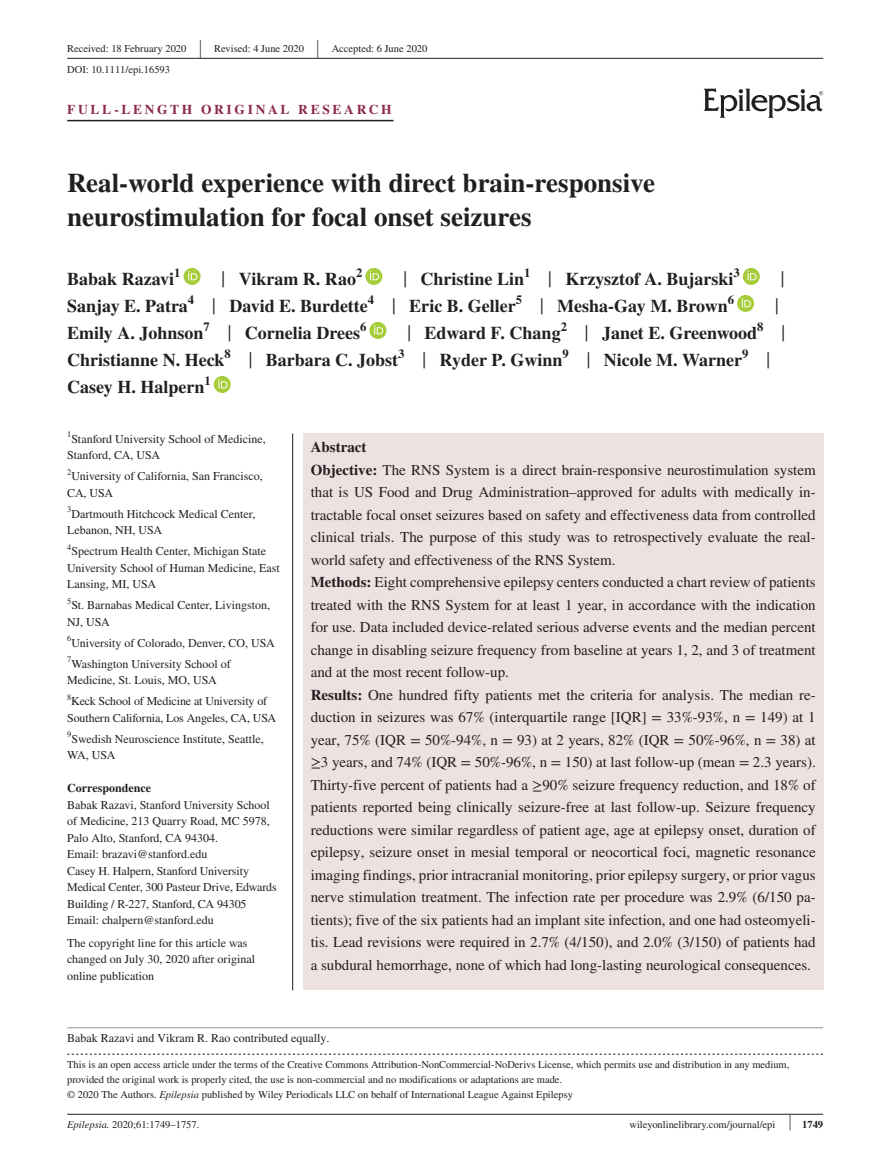
<style>
.page{position:relative;width:893px;height:1174px;background:#fff}
.page>*{position:absolute;margin:0;border:0;box-sizing:border-box;transform-origin:0 0}
.t1{font:700 27px/34.5px "STIX";color:#231f20}
.t2{font:26.55px "STIX";color:#231f20;scale:.4 1}
.t3{font:23.4px "STIX";color:#231f20;scale:.77 1}
.t4{font:700 18px/27px "STIX";color:#231f20}
.t5{font:15px/22.5px "STIX";color:#231f20}
.t6{font:700 13.5px "STIX";letter-spacing:.2em;color:#8c284e}
.t7{font:12px/16.5px "STIX";color:#231f20}
.t8{font:700 12px "STIX";color:#231f20}
.t9{font:10.5px/15px "STIX";color:#231f20}
.t10{font:8.4px "STIX";color:#231f20}
.s1{font-weight:400;font-size:23.4px}
.s2{font-weight:700}
.s3{font-style:italic}
.s4{font-size:23.1px}
</style>
<div class="page">
<hr style="left:67px;top:1113px;width:756px;height:1px;background:#231f20">
<svg style="left:704px;top:88px;width:119px;height:30px"></svg>
<hr style="left:67px;top:58px;width:756px;height:1px;background:#231f20">
<hr style="left:67px;top:120px;width:326px;height:1px;background:#231f20">
<svg style="left:184px;top:268px;width:17px;height:17px"></svg>
<svg style="left:188px;top:271px;width:9px;height:9px"></svg>
<svg style="left:365px;top:268px;width:17px;height:17px"></svg>
<svg style="left:370px;top:271px;width:9px;height:9px"></svg>
<div style="left:743px;top:268px;width:17px;height:17px;background:#a5cd39;border-radius:50%"></div>
<svg style="left:747px;top:271px;width:10px;height:9px"></svg>
<svg style="left:737px;top:295px;width:17px;height:17px"></svg>
<svg style="left:742px;top:298px;width:9px;height:9px"></svg>
<svg style="left:369px;top:322px;width:17px;height:17px"></svg>
<svg style="left:374px;top:325px;width:9px;height:9px"></svg>
<div style="left:214px;top:376px;width:17px;height:17px;background:#a5cd39;border-radius:50%"></div>
<svg style="left:218px;top:379px;width:10px;height:9px"></svg>
<hr style="left:67px;top:1027px;width:756px;height:1px;background:#939598">
<div style="left:303px;top:433px;width:520px;height:557px;background:#eee1e1"></div>
<hr style="left:292px;top:433px;width:1px;height:557px;background:#231f20">
<svg style="left:67px;top:1053px;width:756px;height:1px"></svg>
<p class="t9" style="left:67px;top:41px;width:121px">Received: 18 February 2020</p>
<h2 class="t2" style="left:199px;top:31px;width:7px">|</h2>
<p class="t9" style="left:214px;top:41px;width:91px">Revised: 4 June 2020</p>
<h2 class="t2" style="left:317px;top:31px;width:7px">|</h2>
<p class="t9" style="left:332px;top:41px;width:97px">Accepted: 6 June 2020</p>
<p class="t9" style="left:67px;top:63px;width:104px">DOI: 10.1111/epi.16593</p>
<p class="t6" style="left:67px;top:101px;width:326px">FULL-LENGTH ORIGINAL RESEARCH</p>
<h1 class="t1" style="left:67px;top:165px;width:589px">Real-world experience with direct brain-responsive neurostimulation for focal onset seizures</h1>
<p class="t4" style="left:67px;top:265px;width:115px">Babak Razavi<sup>1</sup></p>
<p class="t4" style="left:222px;top:265px;width:142px"><span class="s1">|</span> Vikram R. Rao<sup>2</sup></p>
<p class="t4" style="left:403px;top:265px;width:338px"><span class="s1">|</span> Christine Lin<sup>1</sup> <span class="s1">|</span> Krzysztof A. Bujarski<sup>3</sup></p>
<h3 class="t3" style="left:781px;top:263px;width:6px">|</h3>
<p class="t4" style="left:67px;top:292px;width:668px">Sanjay E. Patra<sup>4</sup> <span class="s1">|</span> David E. Burdette<sup>4</sup> <span class="s1">|</span> Eric B. Geller<sup>5</sup> <span class="s1">|</span> Mesha-Gay M. Brown<sup>6</sup></p>
<h3 class="t3" style="left:775px;top:290px;width:6px">|</h3>
<p class="t4" style="left:67px;top:319px;width:301px">Emily A. Johnson<sup>7</sup> <span class="s1">|</span> Cornelia Drees<sup>6</sup></p>
<p class="t4" style="left:67px;top:319px;width:719px;text-indent:340px"><span class="s1">|</span> Edward F. Chang<sup>2</sup> <span class="s1">|</span> Janet E. Greenwood<sup>8</sup> <span class="s1">|<br></span>Christianne N. Heck<sup>8</sup> <span class="s1">|</span> Barbara C. Jobst<sup>3</sup> <span class="s1">|</span> Ryder P. Gwinn<sup>9</sup> <span class="s1">|</span> Nicole M. Warner<sup>9</sup> <span class="s1">|<br></span>Casey H. Halpern<sup>1</sup></p>
<p class="t10" style="left:67px;top:428px;width:6px">1</p>
<p class="t7" style="left:67px;top:431px;width:200px;text-indent:4px">Stanford University School of Medicine,<br>Stanford, CA, USA</p>
<p class="t10" style="left:67px;top:466px;width:6px">2</p>
<p class="t7" style="left:67px;top:468px;width:197px;text-indent:4px">University of California, San Francisco,<br>CA, USA</p>
<p class="t10" style="left:67px;top:503px;width:6px">3</p>
<p class="t7" style="left:67px;top:506px;width:190px;text-indent:4px">Dartmouth Hitchcock Medical Center,<br>Lebanon, NH, USA</p>
<p class="t10" style="left:67px;top:541px;width:6px">4</p>
<p class="t7" style="left:67px;top:543px;width:214px;text-indent:4px">Spectrum Health Center, Michigan State<br>University School of Human Medicine, East<br>Lansing, MI, USA</p>
<p class="t10" style="left:67px;top:595px;width:6px">5</p>
<p class="t7" style="left:67px;top:597px;width:204px;text-indent:4px">St. Barnabas Medical Center, Livingston,<br>NJ, USA</p>
<p class="t10" style="left:67px;top:632px;width:6px">6</p>
<p class="t7" style="left:71px;top:635px;width:205px">University of Colorado, Denver, CO, USA</p>
<p class="t10" style="left:67px;top:653px;width:6px">7</p>
<p class="t7" style="left:67px;top:656px;width:165px;text-indent:4px">Washington University School of<br>Medicine, St. Louis, MO, USA</p>
<p class="t10" style="left:67px;top:691px;width:6px">8</p>
<p class="t7" style="left:67px;top:693px;width:211px;text-align:center">Keck School of Medicine at University of<br>Southern California, Los Angeles, CA, USA</p>
<p class="t10" style="left:67px;top:728px;width:6px">9</p>
<p class="t7" style="left:67px;top:731px;width:198px;text-indent:4px">Swedish Neuroscience Institute, Seattle,<br>WA, USA</p>
<p class="t8" style="left:67px;top:781px;width:85px">Correspondence</p>
<p class="t7" style="left:67px;top:797px;width:211px">Babak Razavi, Stanford University School of Medicine, 213 Quarry Road, MC 5978, Palo Alto, Stanford, CA 94304.<br>Email: brazavi@stanford.edu<br>Casey H. Halpern, Stanford University Medical Center, 300 Pasteur Drive, Edwards Building / R-227, Stanford, CA 94305<br>Email: chalpern@stanford.edu</p>
<p class="t7" style="left:67px;top:935px;width:189px">The copyright line for this article was changed on July 30, 2020 after original online publication</p>
<p class="t5" style="left:311px;top:437px;width:507px"><span class="s2">Abstract<br>Objective:</span> The RNS System is a direct brain-responsive neurostimulation system that is US Food and Drug Administration–approved for adults with medically in&shy;tractable focal onset seizures based on safety and effectiveness data from controlled clinical trials. The purpose of this study was to retrospectively evaluate the real&shy;world safety and effectiveness of the RNS System.<br><span class="s2">Methods:</span> Eight comprehensive epilepsy centers conducted a chart review of patients treated with the RNS System for at least 1 year, in accordance with the indication for use. Data included device-related serious adverse events and the median percent change in disabling seizure frequency from baseline at years 1, 2, and 3 of treatment and at the most recent follow-up.<br><span class="s2">Results:</span> One hundred fifty patients met the criteria for analysis. The median re&shy;duction in seizures was 67% (interquartile range [IQR] = 33%-93%, n = 149) at 1 year, 75% (IQR = 50%-94%, n = 93) at 2 years, 82% (IQR = 50%-96%, n = 38) at ≥3 years, and 74% (IQR = 50%-96%, n = 150) at last follow-up (mean = 2.3 years).<br>Thirty-five percent of patients had a ≥90% seizure frequency reduction, and 18% of patients reported being clinically seizure-free at last follow-up. Seizure frequency reductions were similar regardless of patient age, age at epilepsy onset, duration of epilepsy, seizure onset in mesial temporal or neocortical foci, magnetic resonance imaging findings, prior intracranial monitoring, prior epilepsy surgery, or prior vagus nerve stimulation treatment. The infection rate per procedure was 2.9% (6/150 pa&shy;tients); five of the six patients had an implant site infection, and one had osteomyeli&shy;tis. Lead revisions were required in 2.7% (4/150), and 2.0% (3/150) of patients had a subdural hemorrhage, none of which had long-lasting neurological consequences.</p>
<p class="t7" style="left:67px;top:1030px;width:264px">Babak Razavi and Vikram R. Rao contributed equally.</p>
<p class="t9" style="left:67px;top:1057px;width:724px">This is an open access article under the terms of the Creative Commons Attribution-NonCommercial-NoDerivs License, which permits use and distribution in any medium, provided the original work is properly cited, the use is non-commercial and no modifications or adaptations are made.<br>© 2020 The Authors. <span class="s3">Epilepsia</span> published by Wiley Periodicals LLC on behalf of International League Against Epilepsy</p>
<p class="t9" style="left:67px;top:1117px;width:134px"><span class="s3">Epilepsia.</span> 2020;61:1749–1757.</p>
<p class="t9" style="left:629px;top:1117px;width:195px">wileyonlinelibrary.com/journal/epi <span class="s4">|</span> <span class="s2">1749</span></p>
</div>
